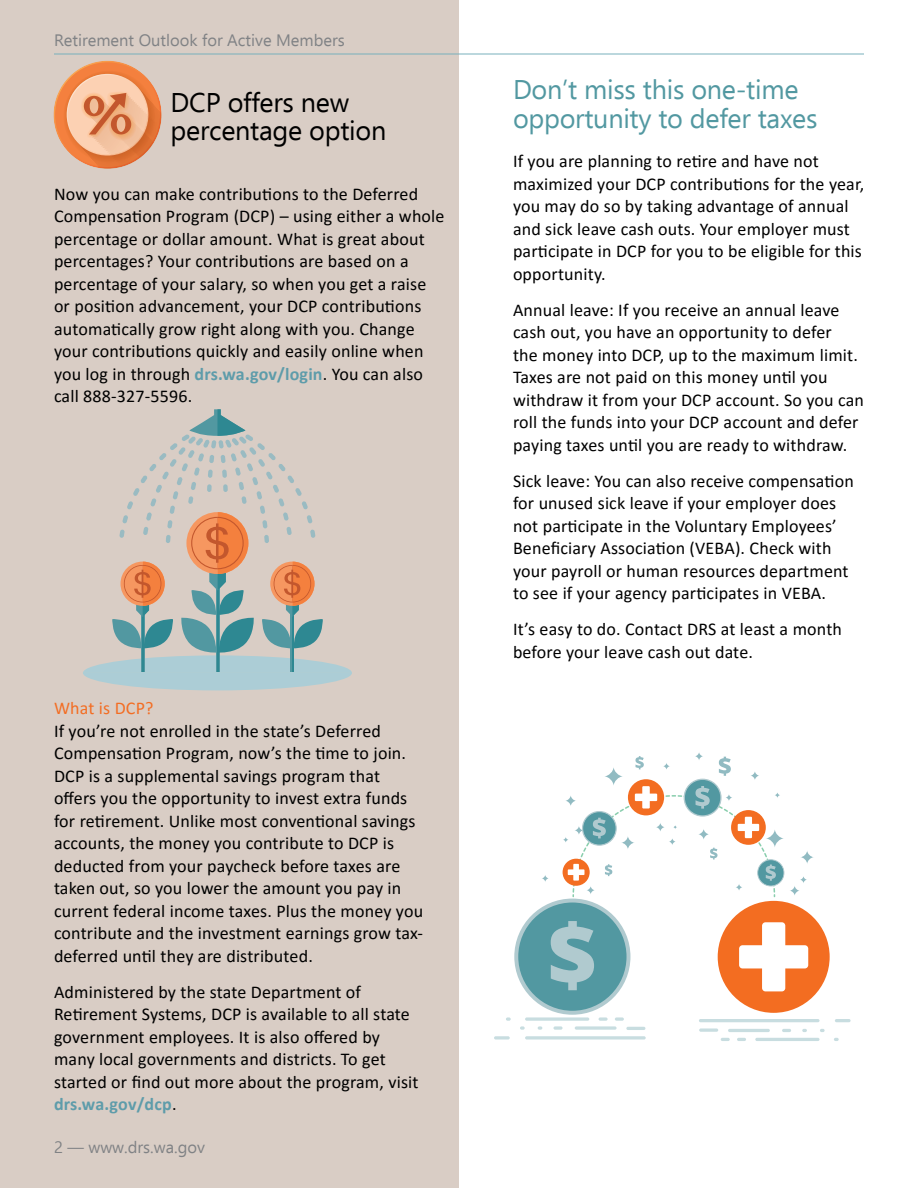
<style>
.page{position:relative;width:918px;height:1188px;background:#fff}
.page>*{position:absolute;margin:0;border:0;box-sizing:border-box;transform-origin:0 0}
.t1{font:27px/28.5px "Ebrima";letter-spacing:-.01em;color:#5298a1}
.t2{font:27px/28.5px "Ebrima";letter-spacing:-.01em;color:#000}
.t3{font:18px/22.5px "Calibri";letter-spacing:.01em;color:#000}
.t4{font:18px "Calibri";letter-spacing:.01em;color:#f36d23}
.t5{font:16.5px "Ebrima";color:#808285}
.s1{font-weight:700;color:#5e9caa}
</style>
<div class="page">
<div style="left:0;top:0;width:458px;height:1188px;background:#d9cdc5"></div>
<svg style="left:525px;top:1036px;width:121px;height:4px"></svg>
<svg style="left:494px;top:1036px;width:16px;height:4px"></svg>
<hr style="left:699px;top:1019px;width:121px;height:3px;background:#91bbc2;border-radius:2px">
<hr style="left:755px;top:1038px;width:65px;height:3px;background:#91bbc2;border-radius:2px">
<hr style="left:835px;top:1019px;width:16px;height:3px;background:#91bbc2;border-radius:2px">
<svg style="left:834px;top:1038px;width:5px;height:3px"></svg>
<svg style="left:737px;top:1038px;width:9px;height:3px"></svg>
<svg style="left:721px;top:1038px;width:9px;height:3px"></svg>
<svg style="left:820px;top:1029px;width:5px;height:3px"></svg>
<div style="left:718px;top:901px;width:112px;height:112px;background:#f36d21;border-radius:50%"></div>
<svg style="left:800px;top:850px;width:14px;height:14px"></svg>
<svg style="left:695px;top:752px;width:8px;height:9px"></svg>
<svg style="left:506px;top:756px;width:302px;height:276px"></svg>
<svg style="left:54px;top:61px;width:108px;height:108px"></svg>
<svg style="left:83px;top:409px;width:269px;height:281px"></svg>
<hr style="left:54px;top:54px;width:810px;height:1px;background:#78b1bd">
<p class="t5" style="left:54px;top:28px;width:292px">Retirement Outlook for Active Members</p>
<h1 class="t2" style="left:171px;top:88px;width:217px">DCP offers new percentage option</h1>
<p class="t3" style="left:54px;top:182px;width:392px">Now you can make contributions to the Deferred Compensation Program (DCP) – using either a whole percentage or dollar amount. What is great about percentages? Your contributions are based on a percentage of your salary, so when you get a raise or position advancement, your DCP contributions automatically grow right along with you. Change your contributions quickly and easily online when you log in through <span class="s1">drs.wa.gov/login</span>. You can also call 888-327-5596.</p>
<p class="t4" style="left:54px;top:696px;width:101px">What is DCP?</p>
<p class="t3" style="left:54px;top:719px;width:371px">If you’re not enrolled in the state’s Deferred Compensation Program, now’s the time to join.<br>DCP is a supplemental savings program that offers you the opportunity to invest extra funds for retirement. Unlike most conventional savings accounts, the money you contribute to DCP is deducted from your paycheck before taxes are taken out, so you lower the amount you pay in current federal income taxes. Plus the money you contribute and the investment earnings grow tax&shy;deferred until they are distributed.</p>
<p class="t3" style="left:54px;top:980px;width:366px">Administered by the state Department of Retirement Systems, DCP is available to all state government employees. It is also offered by many local governments and districts. To get started or find out more about the program, visit <span class="s1">drs.wa.gov/dcp</span>.</p>
<p class="t5" style="left:54px;top:1136px;width:153px">2 — www.drs.wa.gov</p>
<h1 class="t1" style="left:513px;top:75px;width:306px">Don’t miss this one-time opportunity to defer taxes</h1>
<p class="t3" style="left:513px;top:149px;width:353px">If you are planning to retire and have not maximized your DCP contributions for the year, you may do so by taking advantage of annual and sick leave cash outs. Your employer must participate in DCP for you to be eligible for this opportunity.</p>
<p class="t3" style="left:513px;top:298px;width:352px">Annual leave: If you receive an annual leave cash out, you have an opportunity to defer<br>the money into DCP, up to the maximum limit.<br>Taxes are not paid on this money until you withdraw it from your DCP account. So you can roll the funds into your DCP account and defer paying taxes until you are ready to withdraw.</p>
<p class="t3" style="left:513px;top:469px;width:342px">Sick leave: You can also receive compensation for unused sick leave if your employer does not participate in the Voluntary Employees’ Beneficiary Association (VEBA). Check with your payroll or human resources department to see if your agency participates in VEBA.</p>
<p class="t3" style="left:513px;top:617px;width:331px">It’s easy to do. Contact DRS at least a month before your leave cash out date.</p>
</div>
